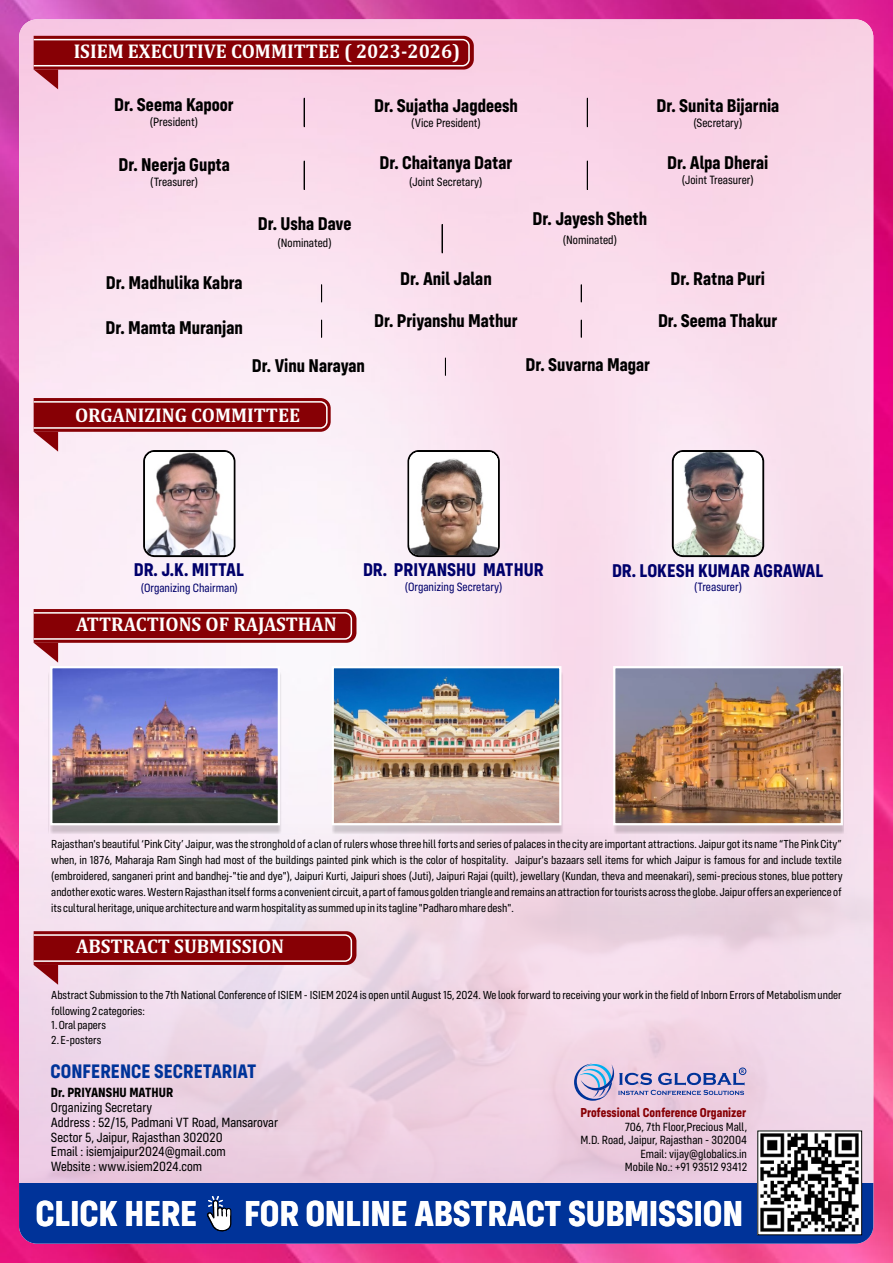
<style>
.page{position:relative;width:893px;height:1263px;background:#fff}
.page>*{position:absolute;margin:0;border:0;box-sizing:border-box;transform-origin:0 0}
.t1{font:700 37.35px "Config Condensed";color:#fff}
.t2{font:700 20.25px "Config Condensed";color:#039}
.t3{font:700 20.1px "Cambria";color:#fff;scale:.95 1}
.t4{font:700 19.05px "Config Condensed";color:#000}
.t5{font:700 19.05px "Config Condensed";color:#00006b}
.t6{font:13.8px/14.9px "Config Condensed";color:#000}
.t7{font:700 13.8px "Config Condensed";color:#000}
.t8{font:700 13.35px "Config Condensed";color:#870005}
.t9{font:12.45px "Config Condensed";color:#000}
.t10{font:12.45px "Config Condensed";color:#00006b}
.t11{font:12.3px/13.6px "Config Condensed";color:#000;text-align:right}
.t12{font:12px/15.8px "Config Condensed";color:#000;text-align:justify}
.t13{font:700 4.8px "Arial";color:#039;scale:.84 1}
</style>
<div class="page">
<img style="left:0;top:0;width:893px;height:1263px">
<img style="left:19px;top:19px;width:854px;height:1224px;border-radius:18px">
<img style="left:19px;top:799px;width:854px;height:384px">
<div style="left:19px;top:1183px;width:854px;height:60px;background:#039"></div>
<img style="left:759px;top:1132px;width:101px;height:101px">
<svg style="left:207px;top:1196px;width:24px;height:36px"></svg>
<svg style="left:574px;top:1064px;width:171px;height:37px;background:#bdb1d3"></svg>
<div style="left:739px;top:1068px;width:7px;height:7px;border:1px solid #039;border-radius:50%"></div>
<div style="left:48px;top:672px;width:796px;height:163px;background:#373435;opacity:.22"></div>
<img style="left:356px;top:669px;width:202px;height:153px">
<div style="left:332px;top:666px;width:229px;height:159px;border:2px solid #fff"></div>
<img style="left:616px;top:669px;width:224px;height:153px">
<div style="left:613px;top:666px;width:230px;height:159px;border:2px solid #fff"></div>
<svg style="left:34px;top:398px;width:297px;height:54px;background:#b76369"></svg>
<div style="left:143px;top:450px;width:92px;height:107px;border:4px solid #000;border-radius:9px"></div>
<img style="left:145px;top:452px;width:88px;height:103px;border-radius:9px">
<div style="left:672px;top:450px;width:92px;height:107px;border:4px solid #000;border-radius:9px"></div>
<img style="left:674px;top:452px;width:88px;height:103px;border-radius:9px">
<div style="left:407px;top:450px;width:93px;height:107px;border:4px solid #000;border-radius:9px"></div>
<img style="left:409px;top:452px;width:89px;height:103px;border-radius:9px">
<img style="left:34px;top:609px;width:322px;height:215px">
<svg style="left:34px;top:36px;width:440px;height:53px;background:#b65964"></svg>
<svg style="left:304px;top:98px;width:1px;height:29px"></svg>
<svg style="left:587px;top:98px;width:1px;height:29px"></svg>
<svg style="left:587px;top:161px;width:1px;height:28px"></svg>
<svg style="left:304px;top:161px;width:1px;height:28px"></svg>
<svg style="left:442px;top:224px;width:1px;height:29px"></svg>
<svg style="left:321px;top:285px;width:1px;height:17px"></svg>
<svg style="left:581px;top:285px;width:1px;height:17px"></svg>
<svg style="left:321px;top:320px;width:1px;height:17px"></svg>
<svg style="left:581px;top:320px;width:1px;height:17px"></svg>
<svg style="left:445px;top:358px;width:1px;height:17px"></svg>
<svg style="left:34px;top:931px;width:322px;height:54px;background:#b45f68"></svg>
<h3 class="t3" style="left:74px;top:42px;width:408px">ISIEM EXECUTIVE COMMITTEE ( 2023-2026)</h3>
<h3 class="t4" style="left:114px;top:97px;width:121px">Dr. Seema Kapoor</h3>
<p class="t9" style="left:150px;top:117px;width:50px">(President)</p>
<h3 class="t4" style="left:374px;top:97px;width:145px">Dr. Sujatha Jagdeesh</h3>
<p class="t9" style="left:411px;top:117px;width:71px">(Vice President)</p>
<h3 class="t4" style="left:656px;top:97px;width:124px">Dr. Sunita Bijarnia</h3>
<p class="t9" style="left:693px;top:117px;width:50px">(Secretary)</p>
<h3 class="t4" style="left:118px;top:156px;width:113px">Dr. Neerja Gupta</h3>
<p class="t9" style="left:150px;top:176px;width:49px">(Treasurer)</p>
<h3 class="t4" style="left:379px;top:154px;width:134px">Dr. Chaitanya Datar</h3>
<p class="t9" style="left:409px;top:176px;width:75px">(Joint Secretary)</p>
<h3 class="t4" style="left:667px;top:154px;width:103px">Dr. Alpa Dherai</h3>
<p class="t9" style="left:682px;top:174px;width:74px">(Joint Treasurer)</p>
<h3 class="t4" style="left:258px;top:216px;width:95px">Dr. Usha Dave</h3>
<p class="t9" style="left:278px;top:238px;width:56px">(Nominated)</p>
<h3 class="t4" style="left:533px;top:210px;width:116px">Dr. Jayesh Sheth</h3>
<p class="t9" style="left:563px;top:234px;width:56px">(Nominated)</p>
<h3 class="t4" style="left:106px;top:274px;width:138px">Dr. Madhulika Kabra</h3>
<h3 class="t4" style="left:400px;top:271px;width:93px">Dr. Anil Jalan</h3>
<h3 class="t4" style="left:671px;top:271px;width:96px">Dr. Ratna Puri</h3>
<h3 class="t4" style="left:105px;top:319px;width:139px">Dr. Mamta Muranjan</h3>
<h3 class="t4" style="left:374px;top:312px;width:145px">Dr. Priyanshu Mathur</h3>
<h3 class="t4" style="left:658px;top:312px;width:121px">Dr. Seema Thakur</h3>
<h3 class="t4" style="left:252px;top:357px;width:115px">Dr. Vinu Narayan</h3>
<h3 class="t4" style="left:526px;top:357px;width:126px">Dr. Suvarna Magar</h3>
<h3 class="t3" style="left:75px;top:406px;width:238px">ORGANIZING COMMITTEE</h3>
<h3 class="t5" style="left:134px;top:561px;width:112px">DR. J.K. MITTAL</h3>
<p class="t10" style="left:141px;top:583px;width:98px">(Organizing Chairman)</p>
<h3 class="t3" style="left:76px;top:615px;width:276px">ATTRACTIONS OF RAJASTHAN</h3>
<h3 class="t5" style="left:363px;top:561px;width:182px">DR. PRIYANSHU MATHUR</h3>
<p class="t10" style="left:405px;top:581px;width:99px">(Organizing Secretary)</p>
<h3 class="t5" style="left:612px;top:563px;width:213px">DR. LOKESH KUMAR AGRAWAL</h3>
<p class="t10" style="left:694px;top:581px;width:49px">(Treasurer)</p>
<p class="t12" style="left:51px;top:837px;width:793px">Rajasthan's beautiful ‘Pink City’ Jaipur, was the stronghold of a clan of rulers whose three hill forts and series of palaces in the city are important attractions. Jaipur got its name “The Pink City” when, in 1876, Maharaja Ram Singh had most of the buildings painted pink which is the color of hospitality. Jaipur's bazaars sell items for which Jaipur is famous for and include textile (embroidered, sanganeri print and bandhej-"tie and dye"), Jaipuri Kurti, Jaipuri shoes (Juti), Jaipuri Rajai (quilt), jewellary (Kundan, theva and meenakari), semi-precious stones, blue pottery andother exotic wares. Western Rajasthan itself forms a convenient circuit, a part of famous golden triangle and remains an attraction for tourists across the globe. Jaipur offers an experience of its cultural heritage, unique architecture and warm hospitality as summed up in its tagline "Padharo mhare desh".</p>
<h3 class="t3" style="left:76px;top:937px;width:220px">ABSTRACT SUBMISSION</h3>
<p class="t12" style="left:51px;top:987px;width:792px">Abstract Submission to the 7th National Conference of ISIEM - ISIEM 2024 is open until August 15, 2024. We look forward to receiving your work in the field of Inborn Errors of Metabolism under following 2 categories:</p>
<p class="t12" style="left:51px;top:1018px;width:56px">1. Oral papers</p>
<p class="t12" style="left:51px;top:1032px;width:52px">2. E-posters</p>
<h2 class="t2" style="left:51px;top:1062px;width:207px">CONFERENCE SECRETARIAT</h2>
<p class="t7" style="left:51px;top:1086px;width:124px">Dr. PRIYANSHU MATHUR</p>
<p class="t6" style="left:51px;top:1101px;width:229px">Organizing Secretary<br>Address : 52/15, Padmani VT Road, Mansarovar Sector 5, Jaipur, Rajasthan 302020<br>Email : isiemjaipur2024@gmail.com<br>Website : www.isiem2024.com</p>
<p class="t13" style="left:741px;top:1069px;width:5px">R</p>
<p class="t8" style="left:580px;top:1106px;width:167px">Professional Conference Organizer</p>
<p class="t11" style="left:581px;top:1120px;width:168px">706, 7th Floor,Precious Mall,<br>M.D. Road, Jaipur, Rajasthan - 302004<br>Email: vijay@globalics.in<br>Mobile No.: +91 93512 93412</p>
<h1 class="t1" style="left:36px;top:1197px;width:163px">CLICK HERE</h1>
<h1 class="t1" style="left:244px;top:1197px;width:500px">FOR ONLINE ABSTRACT SUBMISSION</h1>
</div>
